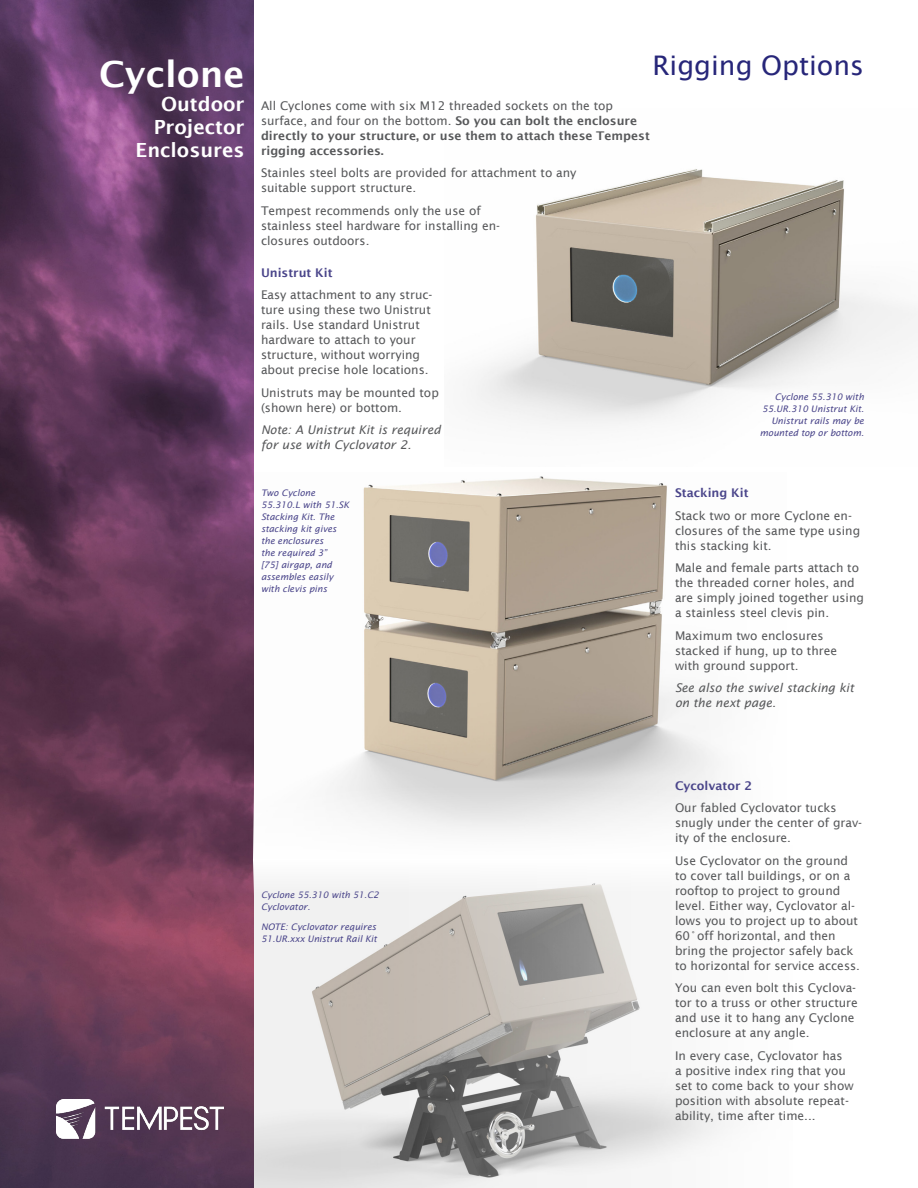
<style>
.page{position:relative;width:918px;height:1188px;background:#fff}
.page>*{position:absolute;margin:0;border:0;box-sizing:border-box;transform-origin:0 0}
.t1{font:600 36px "Lucida Sans";color:#fff}
.t2{font:27px "Lucida Sans";color:#272679}
.t3{font:600 19.5px "Lucida Sans";color:#fff}
.t4{font:12px/15px "Lucida Sans";color:#57585a}
.t5{font:600 12px/15px "Lucida Sans";color:#57585a}
.t6{font:italic 12px/15px "Lucida Sans";color:#57585a}
.t7{font:600 12px "Lucida Sans";color:#4a458a}
.t8{font:italic 9px/12px "Lucida Sans";color:#4a458a}
.s1{font-weight:400}
.s2{font-style:italic}
</style>
<div class="page">
<img style="left:254px;top:897px;width:380px;height:291px">
<img style="left:339px;top:476px;width:351px;height:304px">
<img style="left:469px;top:169px;width:449px;height:257px">
<img style="left:0;top:0;width:254px;height:1188px">
<img style="left:56px;top:1099px;width:168px;height:44px">
<svg style="left:332px;top:780px;width:382px;height:51px;fill:#eee"></svg>
<p class="t1" style="left:99px;top:54px;width:147px">Cyclone</p>
<p class="t3" style="left:161px;top:92px;width:85px">Outdoor</p>
<p class="t3" style="left:154px;top:116px;width:92px">Projector</p>
<p class="t3" style="left:136px;top:139px;width:110px">Enclosures</p>
<p class="t2" style="left:653px;top:50px;width:213px">Rigging Options</p>
<p class="t5" style="left:261px;top:98px;width:390px"><span class="s1">All Cyclones come with six M12 threaded sockets on the top surface, and four on the bottom.</span> So you can bolt the enclosure directly to your structure, or use them to attach these Tempest rigging accessories.</p>
<p class="t4" style="left:261px;top:165px;width:317px">Stainles steel bolts are provided for attachment to any suitable support structure.</p>
<p class="t4" style="left:261px;top:203px;width:241px">Tempest recommends only the use of stainless steel hardware for installing en&shy;closures outdoors.</p>
<p class="t7" style="left:261px;top:266px;width:73px">Unistrut Kit</p>
<p class="t4" style="left:261px;top:288px;width:173px">Easy attachment to any struc&shy;ture using these two Unistrut rails. Use standard Unistrut hardware to attach to your structure, without worrying about precise hole locations.</p>
<p class="t4" style="left:261px;top:385px;width:179px">Unistruts may be mounted top (shown here) or bottom.</p>
<p class="t6" style="left:261px;top:423px;width:181px">Note: A Unistrut Kit is required for use with Cyclovator 2.</p>
<p class="t8" style="left:261px;top:487px;width:90px">Two Cyclone<br>55.310.L with 51.SK<br>Stacking Kit. The stacking kit gives the enclosures<br>the required 3”<br>[75] airgap, and assembles easily with clevis pins</p>
<p class="t8" style="left:760px;top:391px;width:106px;text-align:right">Cyclone 55.310 with<br>55.UR.310 Unistrut Kit.<br>Unistrut rails may be mounted top or bottom.</p>
<p class="t7" style="left:675px;top:486px;width:75px">Stacking Kit</p>
<p class="t4" style="left:675px;top:508px;width:187px">Stack two or more Cyclone en&shy;closures of the same type using this stacking kit.</p>
<p class="t4" style="left:675px;top:561px;width:191px">Male and female parts attach to the threaded corner holes, and are simply joined together using a stainless steel clevis pin.</p>
<p class="t4" style="left:675px;top:628px;width:164px">Maximum two enclosures stacked if hung, up to three with ground support.</p>
<p class="t6" style="left:675px;top:681px;width:181px">See also the swivel stacking kit on the next page.</p>
<p class="t8" style="left:261px;top:889px;width:119px">Cyclone 55.310 with 51.C2<br>Cyclovator.</p>
<p class="t8" style="left:261px;top:920px;width:117px">NOTE: Cyclovator requires<br>51.UR.xxx Unistrut Rail Kit</p>
<p class="t7" style="left:675px;top:778px;width:79px">Cycolvator 2</p>
<p class="t4" style="left:675px;top:800px;width:189px">Our fabled Cyclovator tucks snugly under the center of grav&shy;ity of the enclosure.</p>
<p class="t4" style="left:675px;top:853px;width:187px">Use Cyclovator on the ground to cover tall buildings, or on a rooftop to project to ground level. Either way, Cyclovator al&shy;lows you to project up to about<br>60<span class="s2">°</span> off horizontal, and then bring the projector safely back to horizontal for service access.</p>
<p class="t4" style="left:675px;top:980px;width:184px">You can even bolt this Cyclova&shy;tor to a truss or other structure and use it to hang any Cyclone enclosure at any angle.</p>
<p class="t4" style="left:675px;top:1048px;width:180px">In every case, Cyclovator has<br>a positive index ring that you set to come back to your show position with absolute repeat&shy;ability, time after time...</p>
</div>
